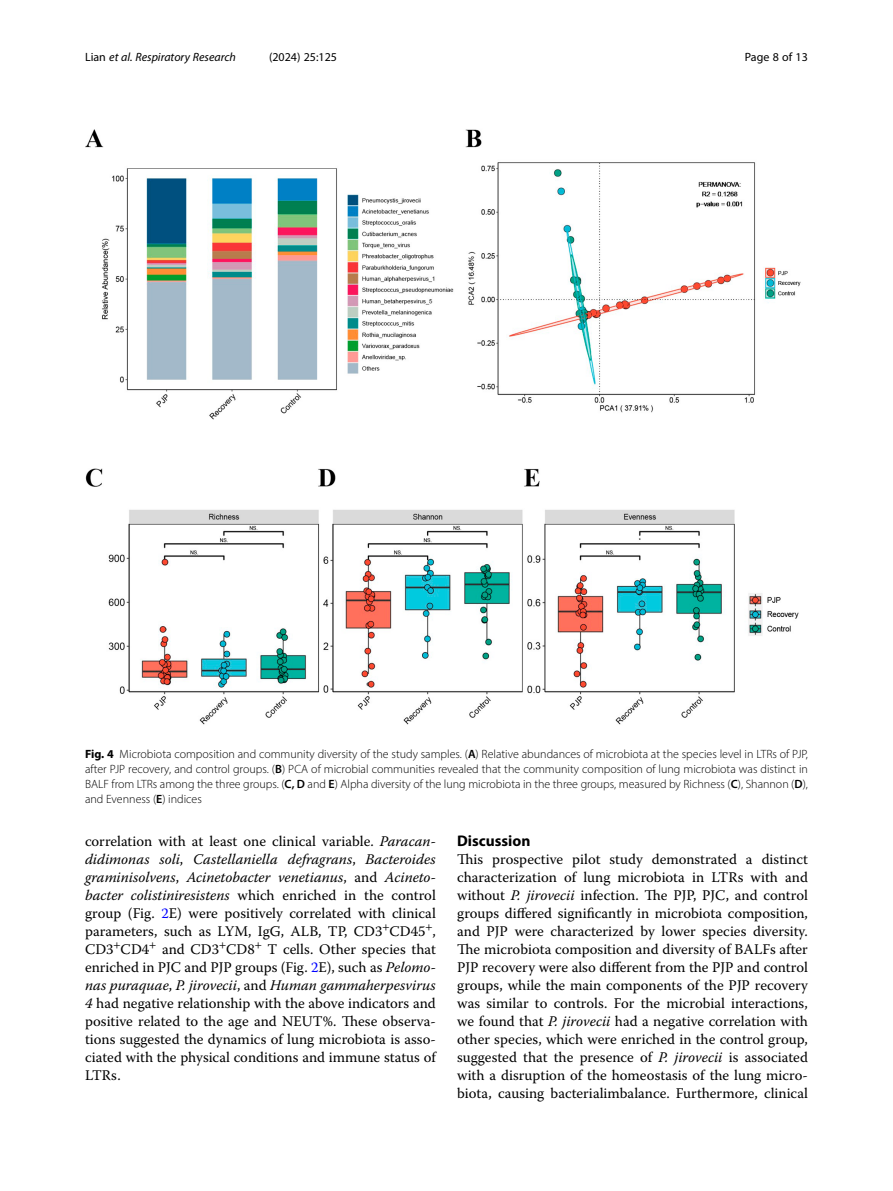
<style>
.page{position:relative;width:893px;height:1191px;background:#fff}
.page>*{position:absolute;margin:0;border:0;box-sizing:border-box;transform-origin:0 0}
.Head_1{font:700 15.45px "Myriad Pro";color:#000}
.Body_Text{font:14.7px/18px "Warnock Pro";color:#000;text-align:justify}
.Body_Text_Indent{font:14.7px/18px "Warnock Pro";color:#000;text-align:justify}
.Figure_Caption{font:300 12px/15px "Myriad Pro";color:#000;text-align:justify}
.t1{font:italic 12px "Myriad Pro";color:#000}
.t2{font:12px "Myriad Pro";color:#000}
.s1{font-style:normal}
.s2{font-weight:700}
.s3{font-weight:600}
.s4{font-style:italic}
.s5{color:#00f}
</style>
<div class="page">
<img style="left:85px;top:129px;width:716px;height:596px">
<p class="t1" style="left:85px;top:50px;width:152px"><span class="s1">Lian</span> et al. Respiratory Research</p>
<p class="t2" style="left:269px;top:50px;width:70px">(2024) 25:125</p>
<p class="t2" style="left:745px;top:50px;width:65px">Page 8 of 13</p>
<p class="Figure_Caption" style="left:85px;top:747px;width:724px"><span class="s2">Fig. 4</span> Microbiota composition and community diversity of the study samples. (<span class="s3">A</span>) Relative abundances of microbiota at the species level in LTRs of PJP, after PJP recovery, and control groups. (<span class="s3">B</span>) PCA of microbial communities revealed that the community composition of lung microbiota was distinct in BALF from LTRs among the three groups. (<span class="s3">C, D</span> and <span class="s3">E</span>) Alpha diversity of the lung microbiota in the three groups, measured by Richness (<span class="s3">C</span>), Shannon (<span class="s3">D</span>), and Evenness (<span class="s3">E</span>) indices</p>
<p class="Body_Text_Indent" style="left:85px;top:832px;width:352px">correlation with at least one clinical variable. <span class="s4">Paracan&shy;didimonas soli</span>, <span class="s4">Castellaniella defragrans</span>, <span class="s4">Bacteroides graminisolvens</span>, <span class="s4">Acinetobacter venetianus</span>, and <span class="s4">Acineto&shy;bacter colistiniresistens</span> which enriched in the control group (Fig. <span class="s5">2</span>E) were positively correlated with clinical parameters, such as LYM, IgG, ALB, TP, CD3<sup>+</sup>CD45<sup>+</sup>, CD3<sup>+</sup>CD4<sup>+</sup> and CD3<sup>+</sup>CD8<sup>+</sup> T cells. Other species that enriched in PJC and PJP groups (Fig. <span class="s5">2</span>E), such as <span class="s4">Pelomo&shy;nas puraquae</span>, <span class="s4">P. jirovecii</span>, and <span class="s4">Human gammaherpesvirus 4</span> had negative relationship with the above indicators and positive related to the age and NEUT%. These observa&shy;tions suggested the dynamics of lung microbiota is asso&shy;ciated with the physical conditions and immune status of LTRs.</p>
<p class="Head_1" style="left:457px;top:831px;width:75px">Discussion</p>
<p class="Body_Text" style="left:457px;top:850px;width:352px">This prospective pilot study demonstrated a distinct characterization of lung microbiota in LTRs with and without <span class="s4">P. jirovecii</span> infection. The PJP, PJC, and control groups differed significantly in microbiota composition, and PJP were characterized by lower species diversity.<br>The microbiota composition and diversity of BALFs after PJP recovery were also different from the PJP and control groups, while the main components of the PJP recovery was similar to controls. For the microbial interactions, we found that <span class="s4">P. jirovecii</span> had a negative correlation with other species, which were enriched in the control group, suggested that the presence of <span class="s4">P. jirovecii</span> is associated with a disruption of the homeostasis of the lung micro&shy;biota, causing bacterialimbalance. Furthermore, clinical</p>
</div>
